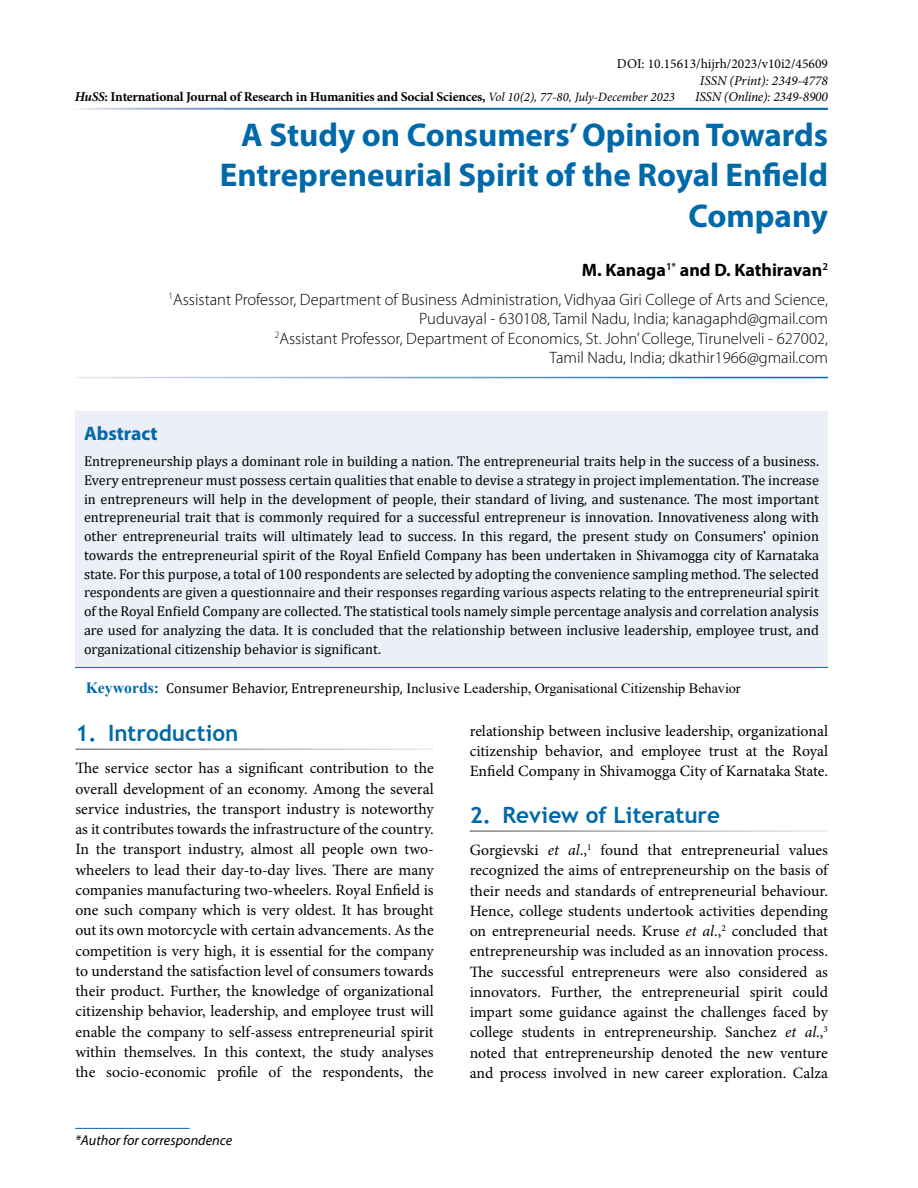
<style>
.page{position:relative;width:918px;height:1188px;background:#fff}
.page>*{position:absolute;margin:0;border:0;box-sizing:border-box;transform-origin:0 0}
.t1{font:700 33px/40.5px "Myriad Pro";color:#0069aa;text-align:right}
.t2{font:700 22.5px "Trebuchet MS";color:#0069aa}
.t3{font:700 19.5px "Myriad Pro";color:#0069aa}
.t4{font:700 18px "Myriad Pro";color:#000}
.t5{font:300 16.5px/19.5px "Myriad Pro";color:#000;text-align:right}
.t6{font:15.75px/20.2px "Minion Pro";color:#000;text-align:justify}
.t7{font:14.25px/18.8px "Cambria";color:#000;text-align:justify}
.t8{font:14.25px "Times New Roman";letter-spacing:-.005em;color:#000}
.t9{font:italic 14.25px "Myriad Pro";color:#000}
.t10{font:700 13.5px "Minion Pro";letter-spacing:-.015em;color:#000101}
.t11{font:italic 13.5px "Minion Pro";letter-spacing:-.015em;color:#000101}
.t12{font:13.5px "Minion Pro";color:#000}
.s1{font-style:italic}
.s2{font-weight:400;font-style:italic;font-size:12.75px}
.s3{font-weight:700;font-size:15.75px;color:#0069aa}
.s4{font-family:"Cambria"}
</style>
<div class="page">
<div style="left:75px;top:412px;width:753px;height:255px;background:#eceff7"></div>
<hr style="left:75px;top:667px;width:753px;height:1px;background:#0069aa">
<hr style="left:75px;top:1128px;width:115px;height:1px;background:#0069aa">
<p class="t12" style="left:617px;top:55px;width:213px">DOI: 10.15613/hijrh/2023/v10i2/45609</p>
<p class="t11" style="left:700px;top:71px;width:130px">ISSN (Print): 2349-4778</p>
<p class="t10" style="left:75px;top:87px;width:602px"><span class="s1">HuSS</span>: International Journal of Research in Humanities and Social Sciences, <span class="s2">Vol 10(2), 77-80, July-December 2023</span></p>
<p class="t11" style="left:695px;top:88px;width:134px">ISSN (Online): 2349-8900</p>
<h1 class="t1" style="left:220px;top:113px;width:610px">A Study on Consumers’ Opinion Towards<br>Entrepreneurial Spirit of the Royal Enfield<br>Company</h1>
<p class="t4" style="left:582px;top:258px;width:248px">M. Kanaga<sup>1*</sup> and D. Kathiravan<sup>2</sup></p>
<p class="t5" style="left:169px;top:290px;width:661px"><sup>1</sup>Assistant Professor, Department of Business Administration, Vidhyaa Giri College of Arts and Science, Puduvayal - 630108, Tamil Nadu, India; kanagaphd@gmail.com<br><sup>2</sup>Assistant Professor, Department of Economics, St. John’ College, Tirunelveli - 627002,<br>Tamil Nadu, India; dkathir1966@gmail.com</p>
<p class="t3" style="left:84px;top:421px;width:75px">Abstract</p>
<p class="t7" style="left:84px;top:452px;width:737px">Entrepreneurship plays a dominant role in building a nation. The entrepreneurial traits help in the success of a business.<br>Every entrepreneur must possess certain qualities that enable to devise a strategy in project implementation. The increase in entrepreneurs will help in the development of people, their standard of living, and sustenance. The most important entrepreneurial trait that is commonly required for a successful entrepreneur is innovation. Innovativeness along with other entrepreneurial traits will ultimately lead to success. In this regard, the present study on Consumers’ opinion towards the entrepreneurial spirit of the Royal Enfield Company has been undertaken in Shivamogga city of Karnataka state. For this purpose, a total of 100 respondents are selected by adopting the convenience sampling method. The selected respondents are given a questionnaire and their responses regarding various aspects relating to the entrepreneurial spirit of the Royal Enfield Company are collected. The statistical tools namely simple percentage analysis and correlation analysis are used for analyzing the data. It is concluded that the relationship between inclusive leadership, employee trust, and organizational citizenship behavior is significant.</p>
<p class="t8" style="left:86px;top:678px;width:657px"><span class="s3">Keywords:</span> <span class="s4">Consumer Behavior, Entrepreneurship,</span> Inclusive Leadership, Organisational Citizenship Behavior</p>
<h2 class="t2" style="left:75px;top:719px;width:164px">1. Introduction</h2>
<p class="t6" style="left:75px;top:758px;width:360px">The service sector has a significant contribution to the overall development of an economy. Among the several service industries, the transport industry is noteworthy as it contributes towards the infrastructure of the country.<br>In the transport industry, almost all people own two&shy;wheelers to lead their day-to-day lives. There are many companies manufacturing two-wheelers. Royal Enfield is one such company which is very oldest. It has brought out its own motorcycle with certain advancements. As the competition is very high, it is essential for the company to understand the satisfaction level of consumers towards their product. Further, the knowledge of organizational citizenship behavior, leadership, and employee trust will enable the company to self-assess entrepreneurial spirit within themselves. In this context, the study analyses the socio-economic profile of the respondents, the</p>
<p class="t9" style="left:75px;top:1132px;width:159px">*Author for correspondence</p>
<p class="t6" style="left:470px;top:721px;width:360px">relationship between inclusive leadership, organizational citizenship behavior, and employee trust at the Royal Enfield Company in Shivamogga City of Karnataka State.</p>
<h2 class="t2" style="left:470px;top:801px;width:252px">2. Review of Literature</h2>
<p class="t6" style="left:470px;top:840px;width:360px">Gorgievski <span class="s1">et al</span>.,<sup>1</sup> found that entrepreneurial values recognized the aims of entrepreneurship on the basis of their needs and standards of entrepreneurial behaviour.<br>Hence, college students undertook activities depending on entrepreneurial needs. Kruse <span class="s1">et al</span>.,<sup>2</sup> concluded that entrepreneurship was included as an innovation process.<br>The successful entrepreneurs were also considered as innovators. Further, the entrepreneurial spirit could impart some guidance against the challenges faced by college students in entrepreneurship. Sanchez <span class="s1">et al</span>.,<sup>3 </sup>noted that entrepreneurship denoted the new venture and process involved in new career exploration. Calza</p>
</div>
